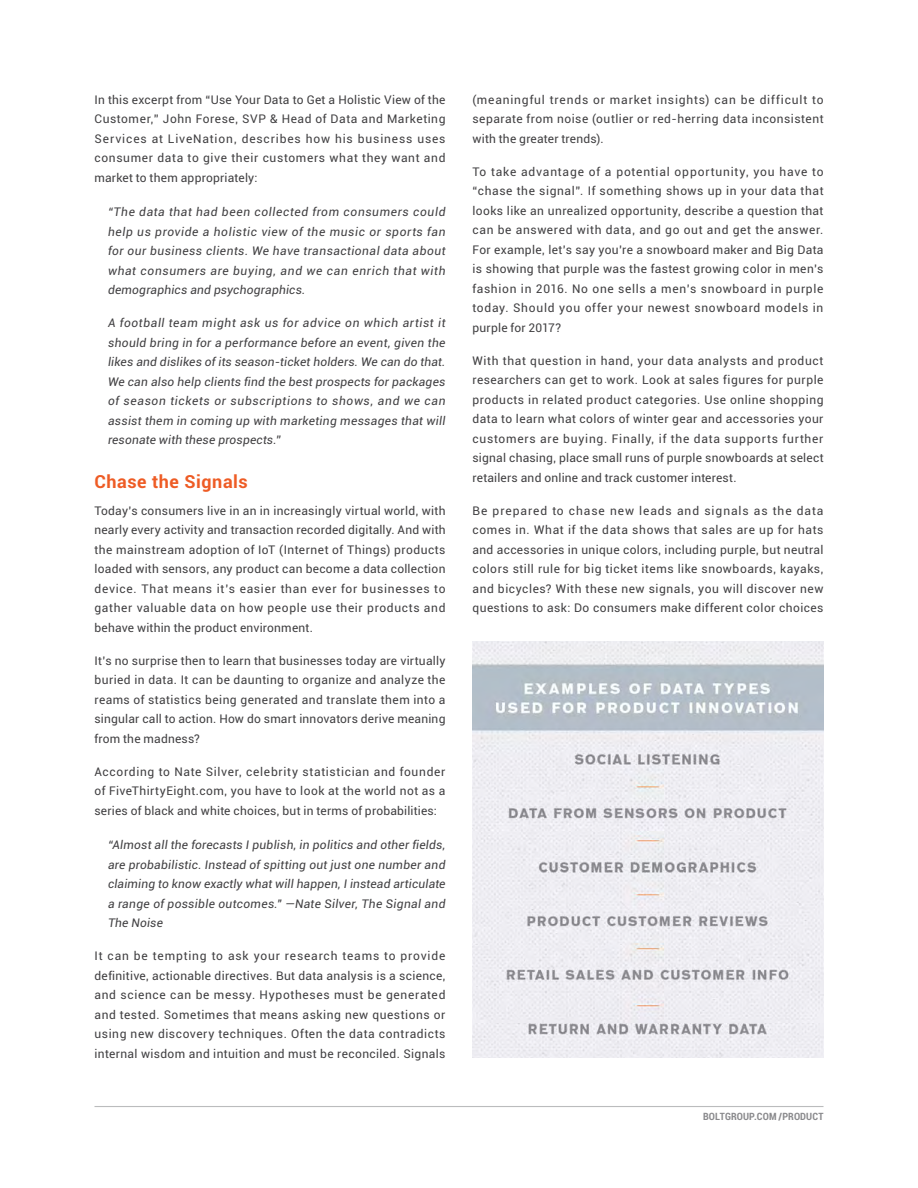
<style>
.page{position:relative;width:918px;height:1188px;background:#fff}
.page>*{position:absolute;margin:0;border:0;box-sizing:border-box;transform-origin:0 0}
.t1{font:700 18px "Roboto";letter-spacing:.03em;color:#ee5c25}
.t2{font:12px/19.5px "Roboto";letter-spacing:.025em;color:#414042;text-align:justify}
.t3{font:italic 12px/19.5px "Roboto";letter-spacing:.02em;color:#414042;text-align:justify}
.t4{font:700 condensed 10.5px "Roboto";letter-spacing:.015em;color:#8a8a8d}
</style>
<div class="page">
<hr style="left:94px;top:1106px;width:730px;height:1px;background:#bbbcbd">
<img style="left:472px;top:641px;width:352px;height:416px">
<p class="t2" style="left:94px;top:89px;width:353px">In this excerpt from “Use Your Data to Get a Holistic View of the Customer,” John Forese, SVP &amp; Head of Data and Marketing Services at LiveNation, describes how his business uses consumer data to give their customers what they want and market to them appropriately:</p>
<p class="t3" style="left:108px;top:202px;width:339px">“The data that had been collected from consumers could help us provide a holistic view of the music or sports fan for our business clients. We have transactional data about what consumers are buying, and we can enrich that with demographics and psychographics.</p>
<p class="t3" style="left:108px;top:313px;width:339px">A football team might ask us for advice on which artist it should bring in for a performance before an event, given the likes and dislikes of its season-ticket holders. We can do that.<br>We can also help clients find the best prospects for packages of season tickets or subscriptions to shows, and we can assist them in coming up with marketing messages that will resonate with these prospects.”</p>
<h1 class="t1" style="left:94px;top:469px;width:155px">Chase the Signals</h1>
<p class="t2" style="left:94px;top:500px;width:353px">Today’s consumers live in an in increasingly virtual world, with nearly every activity and transaction recorded digitally. And with the mainstream adoption of IoT (Internet of Things) products loaded with sensors, any product can become a data collection device. That means it’s easier than ever for businesses to gather valuable data on how people use their products and behave within the product environment.</p>
<p class="t2" style="left:94px;top:650px;width:352px">It’s no surprise then to learn that businesses today are virtually buried in data. It can be daunting to organize and analyze the reams of statistics being generated and translate them into a singular call to action. How do smart innovators derive meaning from the madness?</p>
<p class="t2" style="left:94px;top:761px;width:352px">According to Nate Silver, celebrity statistician and founder of FiveThirtyEight.com, you have to look at the world not as a series of black and white choices, but in terms of probabilities:</p>
<p class="t3" style="left:108px;top:835px;width:339px">“Almost all the forecasts I publish, in politics and other fields, are probabilistic. Instead of spitting out just one number and claiming to know exactly what will happen, I instead articulate a range of possible outcomes." —Nate Silver, The Signal and The Noise</p>
<p class="t2" style="left:94px;top:946px;width:353px">It can be tempting to ask your research teams to provide definitive, actionable directives. But data analysis is a science, and science can be messy. Hypotheses must be generated and tested. Sometimes that means asking new questions or using new discovery techniques. Often the data contradicts internal wisdom and intuition and must be reconciled. Signals</p>
<p class="t2" style="left:472px;top:89px;width:353px">(meaningful trends or market insights) can be difficult to separate from noise (outlier or red-herring data inconsistent with the greater trends).</p>
<p class="t2" style="left:472px;top:161px;width:353px">To take advantage of a potential opportunity, you have to “chase the signal”. If something shows up in your data that looks like an unrealized opportunity, describe a question that can be answered with data, and go out and get the answer.<br>For example, let’s say you’re a snowboard maker and Big Data is showing that purple was the fastest growing color in men’s fashion in 2016. No one sells a men’s snowboard in purple today. Should you offer your newest snowboard models in purple for 2017?</p>
<p class="t2" style="left:472px;top:350px;width:353px">With that question in hand, your data analysts and product researchers can get to work. Look at sales figures for purple products in related product categories. Use online shopping data to learn what colors of winter gear and accessories your customers are buying. Finally, if the data supports further signal chasing, place small runs of purple snowboards at select retailers and online and track customer interest.</p>
<p class="t2" style="left:472px;top:500px;width:353px">Be prepared to chase new leads and signals as the data comes in. What if the data shows that sales are up for hats and accessories in unique colors, including purple, but neutral colors still rule for big ticket items like snowboards, kayaks, and bicycles? With these new signals, you will discover new questions to ask: Do consumers make different color choices</p>
<p class="t4" style="left:703px;top:1109px;width:122px">BOLTGROUP.COM /PRODUCT</p>
</div>
